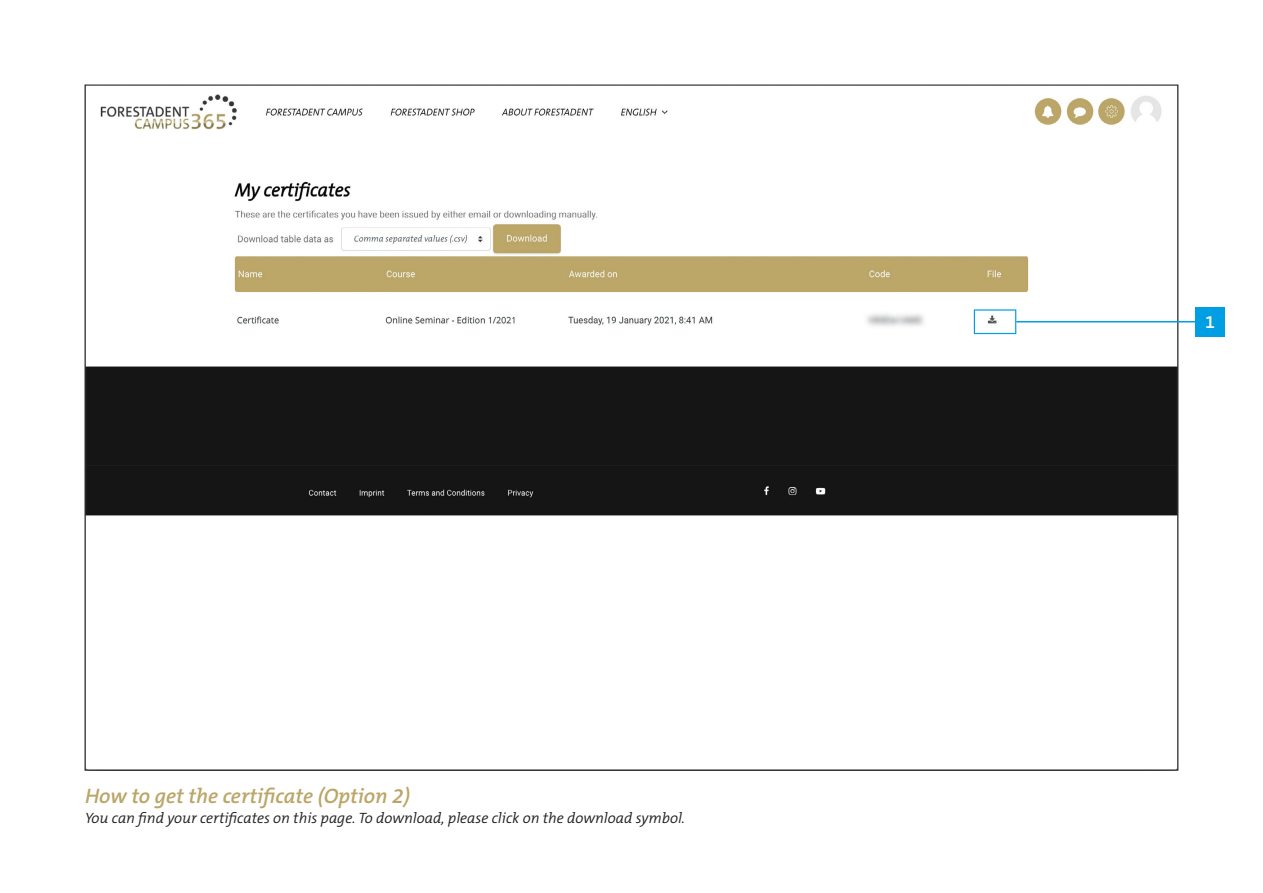
<style>
.page{position:relative;width:1263px;height:893px;background:#fff}
.page>*{position:absolute;margin:0;border:0;box-sizing:border-box;transform-origin:0 0}
.t1{font:italic 600 21px "The Mix C5";color:#bba668}
.t2{font:600 18px "The Mix C5";color:#fff}
.t3{font:italic 300 15px "The Mix C5";color:#1d1d1b}
</style>
<div class="page">
<img style="left:87px;top:94px;width:1089px;height:422px">
<div style="left:974px;top:309px;width:42px;height:25px;border:1px solid #009fe3"></div>
<hr style="left:1016px;top:321px;width:182px;height:1px;background:#009fe3">
<div style="left:1196px;top:307px;width:29px;height:29px;background:#009fe3"></div>
<h1 class="t1" style="left:85px;top:782px;width:326px">How to get the certificate (Option 2)</h1>
<p class="t3" style="left:85px;top:808px;width:602px">You can find your certificates on this page. To download, please click on the download symbol.</p>
<p class="t2" style="left:1205px;top:311px;width:11px">1</p>
</div>
